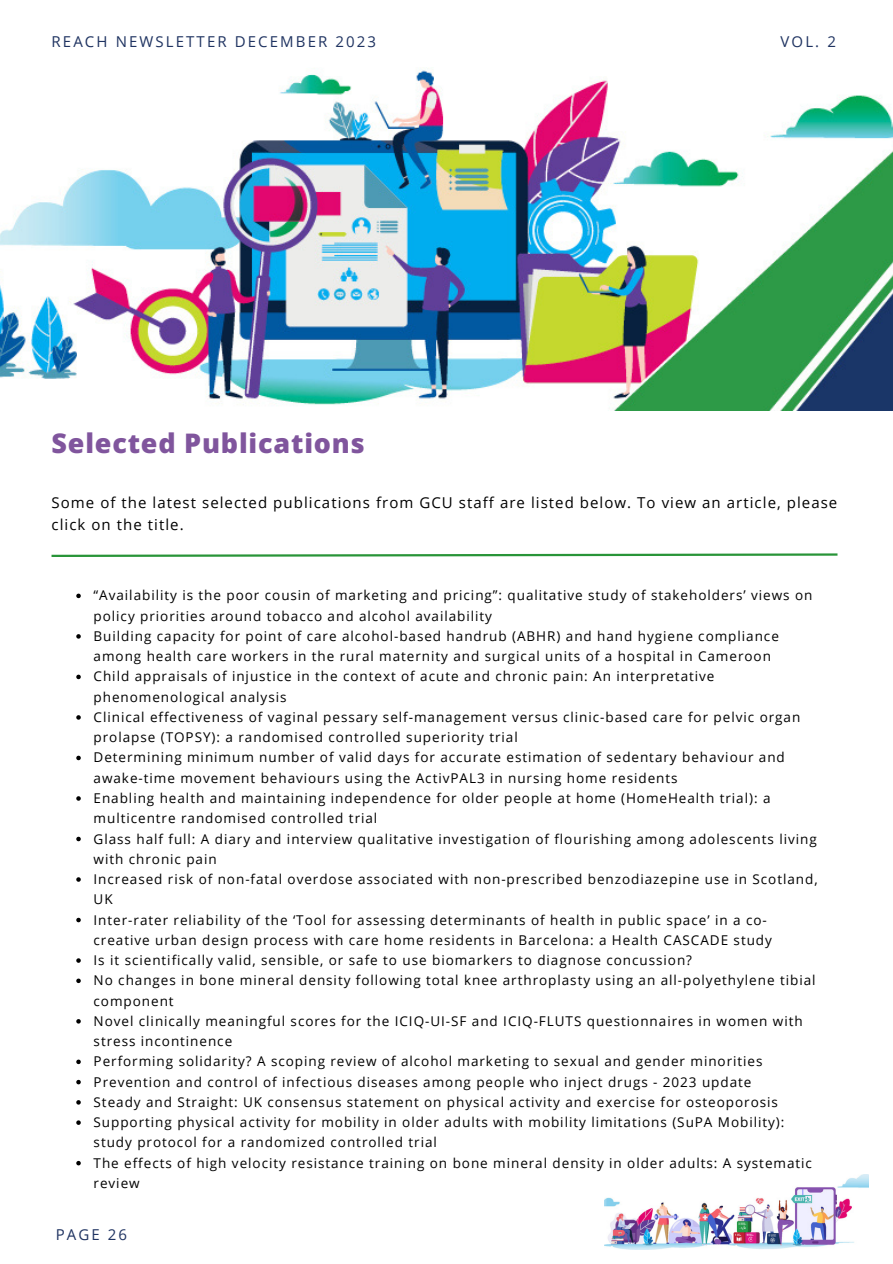
<style>
.page{position:relative;width:893px;height:1264px;background:#fff}
.page>*{position:absolute;margin:0;border:0;box-sizing:border-box;transform-origin:0 0}
.t1{font:800 27px "Open Sans";letter-spacing:.03em;color:#80559d}
.t2{font:15px/22.5px "Open Sans";letter-spacing:.07em;color:#000}
.t3{font:15px "Open Sans";letter-spacing:.14em;color:#1f3361}
.t4{font:13.5px/20.2px "Open Sans";letter-spacing:.07em;color:#000}
.s1{font-family:"Noto Sans"}
</style>
<div class="page">
<img style="left:0;top:70px;width:892px;height:340px">
<svg style="left:51px;top:553px;width:787px;height:4px"></svg>
<img style="left:604px;top:1174px;width:264px;height:75px">
<svg style="left:76px;top:593px;width:5px;height:5px"></svg>
<svg style="left:76px;top:634px;width:5px;height:4px"></svg>
<svg style="left:76px;top:674px;width:5px;height:5px"></svg>
<svg style="left:76px;top:715px;width:5px;height:4px"></svg>
<svg style="left:76px;top:755px;width:5px;height:5px"></svg>
<svg style="left:76px;top:796px;width:5px;height:4px"></svg>
<svg style="left:76px;top:836px;width:5px;height:5px"></svg>
<svg style="left:76px;top:877px;width:5px;height:4px"></svg>
<svg style="left:76px;top:917px;width:5px;height:5px"></svg>
<svg style="left:76px;top:958px;width:5px;height:4px"></svg>
<svg style="left:76px;top:978px;width:5px;height:5px"></svg>
<svg style="left:76px;top:1019px;width:5px;height:4px"></svg>
<svg style="left:76px;top:1059px;width:5px;height:5px"></svg>
<svg style="left:76px;top:1079px;width:5px;height:5px"></svg>
<svg style="left:76px;top:1100px;width:5px;height:4px"></svg>
<svg style="left:76px;top:1120px;width:5px;height:4px"></svg>
<svg style="left:76px;top:1160px;width:5px;height:5px"></svg>
<p class="t3" style="left:52px;top:31px;width:326px">REACH NEWSLETTER DECEMBER 2023</p>
<p class="t1" style="left:52px;top:424px;width:314px">Selected Publications</p>
<p class="t3" style="left:780px;top:31px;width:57px">VOL. 2</p>
<p class="t2" style="left:52px;top:491px;width:787px">Some of the latest selected publications from GCU staff are listed below. To view an article, please click on the title.</p>
<p class="t4" style="left:94px;top:585px;width:720px">“Availability is the poor cousin of marketing and pricing”: qualitative study of stakeholders’ views on policy priorities around tobacco and alcohol availability</p>
<p class="t4" style="left:94px;top:625px;width:686px">Building capacity for point of care alcohol-based handrub (ABHR) and hand hygiene compliance among health care workers in the rural maternity and surgical units of a hospital in Cameroon</p>
<p class="t4" style="left:94px;top:666px;width:622px">Child appraisals of injustice in the context of acute and chronic pain: An interpretative phenomenological analysis</p>
<p class="t4" style="left:94px;top:706px;width:708px">Clinical effectiveness of vaginal pessary self<span class="s1">‐</span>management versus clinic-based care for pelvic organ prolapse (TOPSY): a randomised controlled superiority trial</p>
<p class="t4" style="left:94px;top:747px;width:692px">Determining minimum number of valid days for accurate estimation of sedentary behaviour and awake-time movement behaviours using the ActivPAL3 in nursing home residents</p>
<p class="t4" style="left:94px;top:787px;width:678px">Enabling health and maintaining independence for older people at home (HomeHealth trial): a multicentre randomised controlled trial</p>
<p class="t4" style="left:94px;top:828px;width:724px">Glass half full: A diary and interview qualitative investigation of flourishing among adolescents living with chronic pain</p>
<p class="t4" style="left:94px;top:868px;width:725px">Increased risk of non-fatal overdose associated with non-prescribed benzodiazepine use in Scotland,<br>UK</p>
<p class="t4" style="left:94px;top:909px;width:679px">Inter-rater reliability of the ‘Tool for assessing determinants of health in public space’ in a co&shy;creative urban design process with care home residents in Barcelona: a Health CASCADE study</p>
<p class="t4" style="left:94px;top:949px;width:600px">Is it scientifically valid, sensible, or safe to use biomarkers to diagnose concussion?</p>
<p class="t4" style="left:94px;top:969px;width:723px">No changes in bone mineral density following total knee arthroplasty using an all-polyethylene tibial component</p>
<p class="t4" style="left:94px;top:1010px;width:710px">Novel clinically meaningful scores for the ICIQ-UI-SF and ICIQ-FLUTS questionnaires in women with stress incontinence</p>
<p class="t4" style="left:94px;top:1050px;width:670px">Performing solidarity? A scoping review of alcohol marketing to sexual and gender minorities</p>
<p class="t4" style="left:94px;top:1071px;width:659px">Prevention and control of infectious diseases among people who inject drugs - 2023 update</p>
<p class="t4" style="left:94px;top:1091px;width:685px">Steady and Straight: UK consensus statement on physical activity and exercise for osteoporosis</p>
<p class="t4" style="left:94px;top:1111px;width:692px">Supporting physical activity for mobility in older adults with mobility limitations (SuPA Mobility): study protocol for a randomized controlled trial</p>
<p class="t4" style="left:94px;top:1152px;width:719px">The effects of high velocity resistance training on bone mineral density in older adults: A systematic review</p>
<p class="t3" style="left:56px;top:1223px;width:73px">PAGE 26</p>
</div>
